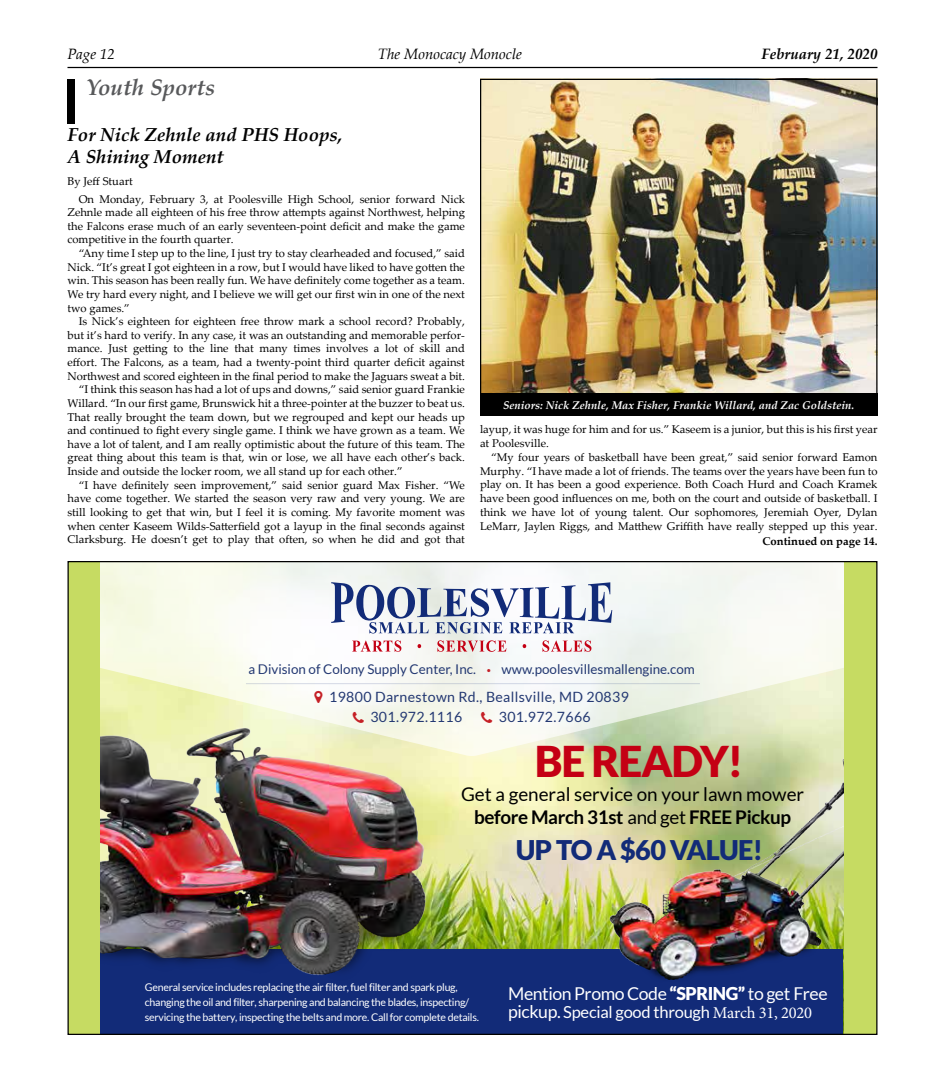
<style>
.page{position:relative;width:945px;height:1080px;background:#fff}
.page>*{position:absolute;margin:0;border:0;box-sizing:border-box;transform-origin:0 0}
.t1{font:900 42.5px "Lato";letter-spacing:-.025em;color:#c40014}
.t2{font:900 27.12px "Lato";letter-spacing:-.025em;color:#122b78}
.t3{font:italic 700 22.5px "Palatino Linotype";color:#58595b}
.t4{font:18.88px/22.5px "Lato";color:#000;text-align:center}
.t5{font:italic 700 18.75px/21.2px "Palatino Linotype";color:#000}
.t6{font:17.75px "Lato";letter-spacing:-.025em;color:#fff}
.t7{font:16.5px "Lato";letter-spacing:-.015em;color:#fff}
.t8{font:italic 15px "Palatino Linotype";color:#000}
.t9{font:italic 700 15px "Palatino Linotype";color:#000}
.t10{font:14.12px/20px "Lato";letter-spacing:.025em;color:#233872}
.t11{font:13.38px "Lato";color:#233872}
.t12{font:11.25px/13.6px "Palatino Linotype";color:#000;text-align:justify}
.t13{font:italic 700 11.25px "Palatino Linotype";color:#fff}
.t14{font:700 11.25px "Palatino Linotype";color:#000}
.t15{font:10.62px/14.9px "Lato";letter-spacing:-.025em;color:#fff}
.s1{font-size:8.25px;color:#c52026}
.s2{font-weight:700}
.s3{font-weight:900}
.s4{font-size:17.75px}
.s5{font-family:"Minion Pro"}
</style>
<div class="page">
<hr style="left:68px;top:67px;width:810px;height:1px;background:#000">
<div style="left:68px;top:562px;width:809px;height:472px;background:#c6db62"></div>
<img style="left:438px;top:757px;width:158px;height:192px">
<div style="left:100px;top:949px;width:743px;height:85px;background:#122b78"></div>
<svg style="left:100px;top:563px;width:743px;height:194px;background:#f3f6eb"></svg>
<img style="left:596px;top:732px;width:247px;height:248px">
<img style="left:100px;top:702px;width:338px;height:274px">
<svg style="left:331px;top:582px;width:281px;height:52px;background:#b5bed3"></svg>
<svg style="left:352px;top:640px;width:49px;height:12px"></svg>
<svg style="left:418px;top:644px;width:3px;height:4px"></svg>
<svg style="left:437px;top:640px;width:69px;height:12px"></svg>
<svg style="left:523px;top:644px;width:3px;height:4px"></svg>
<svg style="left:542px;top:640px;width:49px;height:12px"></svg>
<hr style="left:246px;top:683px;width:454px;height:1px;background:#122b78">
<div style="left:68px;top:79px;width:7px;height:45px;background:#000"></div>
<img style="left:482px;top:81px;width:394px;height:313px">
<div style="left:480px;top:394px;width:398px;height:22px;background:#000"></div>
<svg style="left:315px;top:691px;width:8px;height:12px"></svg>
<svg style="left:353px;top:712px;width:11px;height:11px"></svg>
<svg style="left:481px;top:712px;width:11px;height:11px"></svg>
<h3 class="t8" style="left:68px;top:43px;width:49px">Page 12</h3>
<h3 class="t8" style="left:378px;top:43px;width:146px">The Monocacy Monocle</h3>
<h3 class="t9" style="left:762px;top:43px;width:117px">February 21, 2020</h3>
<h3 class="t3" style="left:86px;top:72px;width:130px">Youth Sports</h3>
<h3 class="t5" style="left:68px;top:124px;width:277px">For Nick Zehnle and PHS Hoops,<br>A Shining Moment</h3>
<p class="t12" style="left:79px;top:172px;width:388px;line-height:17.4px;text-indent:-11px">By Jeff Stuart<br>On Monday, February 3, at Poolesville High School, senior forward Nick</p>
<p class="t12" style="left:68px;top:205px;width:399px">Zehnle made all eighteen of his free throw attempts against Northwest, helping the Falcons erase much of an early seventeen-point deficit and make the game competitive in the fourth quarter.</p>
<p class="t12" style="left:68px;top:246px;width:399px;text-indent:11px">“Any time I step up to the line, I just try to stay clearheaded and focused,” said Nick. “It’s great I got eighteen in a row, but I would have liked to have gotten the win. This season has been really fun. We have definitely come together as a team.<br>We try hard every night, and I believe we will get our first win in one of the next two games.”</p>
<p class="t12" style="left:79px;top:314px;width:388px">Is Nick’s eighteen for eighteen free throw mark a school record? Probably,</p>
<p class="t12" style="left:68px;top:328px;width:399px">but it’s hard to verify. In any case, it was an outstanding and memorable perfor-</p>
<p class="t12" style="left:68px;top:341px;width:399px">mance. Just getting to the line that many times involves a lot of skill and</p>
<p class="t12" style="left:68px;top:355px;width:399px">effort. The Falcons, as a team, had a twenty-point third quarter deficit against</p>
<p class="t12" style="left:68px;top:369px;width:399px">Northwest and scored eighteen in the final period to make the Jaguars sweat a bit.</p>
<p class="t12" style="left:79px;top:382px;width:388px">“I think this season has had a lot of ups and downs,” said senior guard Frankie</p>
<p class="t12" style="left:68px;top:396px;width:399px">Willard. “In our first game, Brunswick hit a three-pointer at the buzzer to beat us.</p>
<p class="t12" style="left:68px;top:409px;width:399px">That really brought the team down, but we regrouped and kept our heads up</p>
<p class="t12" style="left:68px;top:423px;width:399px">and continued to fight every single game. I think we have grown as a team. We</p>
<p class="t12" style="left:68px;top:437px;width:399px">have a lot of talent, and I am really optimistic about the future of this team. The</p>
<p class="t12" style="left:68px;top:450px;width:399px">great thing about this team is that, win or lose, we all have each other’s back.</p>
<p class="t12" style="left:68px;top:464px;width:337px">Inside and outside the locker room, we all stand up for each other.”</p>
<p class="t12" style="left:79px;top:478px;width:388px">“I have definitely seen improvement,” said senior guard Max Fisher. “We</p>
<p class="t12" style="left:68px;top:491px;width:399px">have come together. We started the season very raw and very young. We are</p>
<p class="t12" style="left:68px;top:505px;width:399px">still looking to get that win, but I feel it is coming. My favorite moment was</p>
<p class="t12" style="left:68px;top:518px;width:399px">when center Kaseem Wilds-Satterfield got a layup in the final seconds against</p>
<p class="t12" style="left:68px;top:532px;width:399px">Clarksburg. He doesn’t get to play that often, so when he did and got that</p>
<p class="t13" style="left:503px;top:397px;width:353px">Seniors: Nick Zehnle, Max Fisher, Frankie Willard, and Zac Goldstein.</p>
<p class="t12" style="left:480px;top:422px;width:399px">layup, it was huge for him and for us.” Kaseem is a junior, but this is his first year at Poolesville.</p>
<p class="t12" style="left:480px;top:450px;width:399px;text-indent:11px">“My four years of basketball have been great,” said senior forward Eamon Murphy. “I have made a lot of friends. The teams over the years have been fun to play on. It has been a good experience. Both Coach Hurd and Coach Kramek have been good influences on me, both on the court and outside of basketball. I think we have lot of young talent. Our sophomores, Jeremiah Oyer, Dylan LeMarr, Jaylen Riggs, and Matthew Griffith have really stepped up this year.</p>
<p class="t14" style="left:763px;top:533px;width:116px">Continued on page 14.</p>
<p class="t11" style="left:249px;top:662px;width:448px">a Division of Colony Supply Center, Inc. <span class="s1">•</span> www.poolesvillesmallengine.com</p>
<p class="t10" style="left:370px;top:687px;width:260px;text-indent:-41px">19800 Darnestown Rd., Beallsville, MD 20839<br>301.972.1116</p>
<p class="t10" style="left:499px;top:707px;width:93px">301.972.7666</p>
<h1 class="t1" style="left:535px;top:737px;width:210px">BE READY!</h1>
<h3 class="t4" style="left:461px;top:783px;width:345px">Get a general service on your lawn mower <span class="s2">before March 31st</span> and get <span class="s2">FREE Pickup</span></h3>
<h2 class="t2" style="left:516px;top:834px;width:249px">UP TO A $60 VALUE!</h2>
<p class="t15" style="left:145px;top:980px;width:336px">General service includes replacing the air filter, fuel filter and spark plug, changing the oil and filter, sharpening and balancing the blades, inspecting/ servicing the battery, inspecting the belts and more. Call for complete details.</p>
<h3 class="t6" style="left:508px;top:983px;width:321px">Mention Promo Code <span class="s3">“SPRING”</span> to get Free</h3>
<h3 class="t7" style="left:508px;top:1003px;width:305px"><span class="s4">pickup.</span> Special good through <span class="s5">March 31, 2020</span></h3>
</div>
